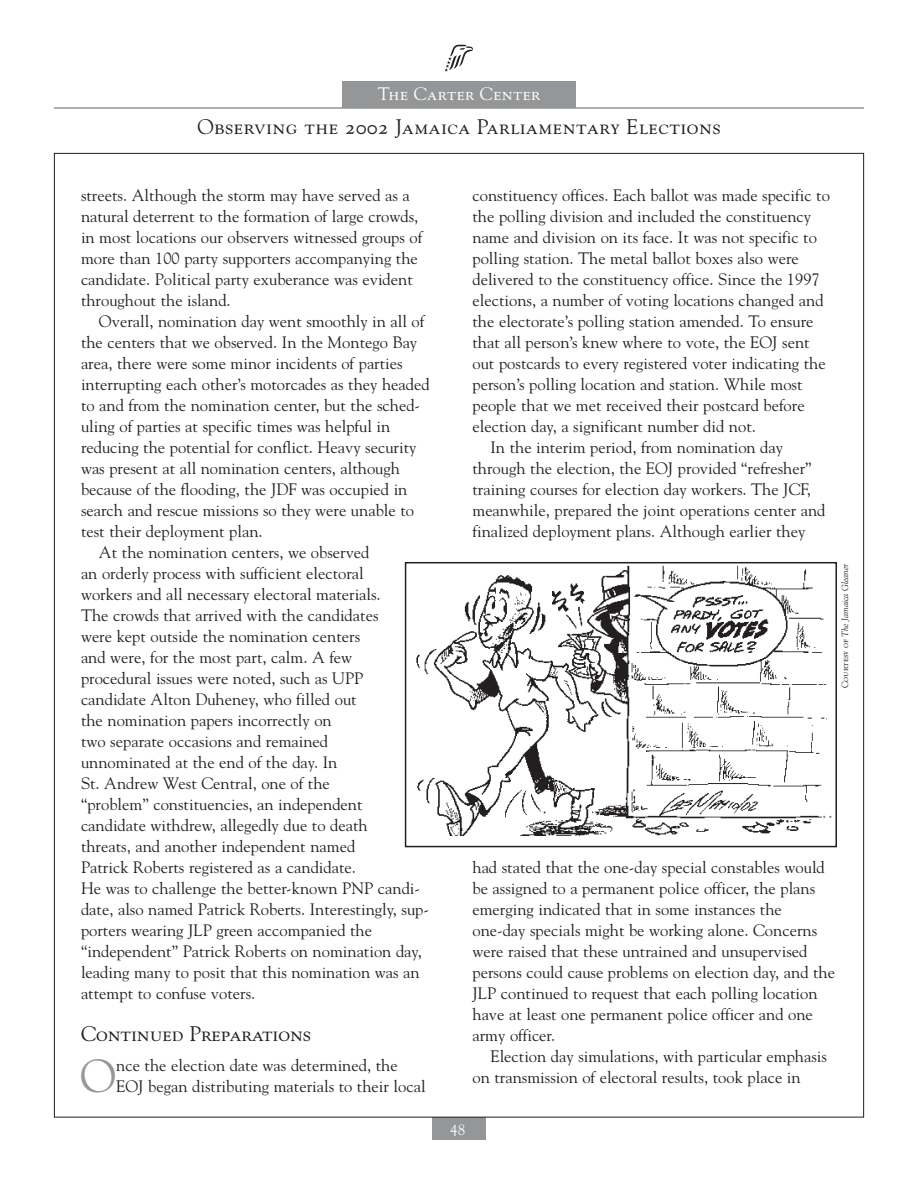
<style>
.page{position:relative;width:918px;height:1188px;background:#fff}
.page>*{position:absolute;margin:0;border:0;box-sizing:border-box;transform-origin:0 0}
.t1{font:46.35px "Goudy";color:#949698}
.t2{font:21px "Goudy SC";letter-spacing:.025em;color:#231f20}
.t3{font:21px "Goudy SC";color:#231f20}
.t4{font:18px "Goudy SC";letter-spacing:.025em;color:#fff}
.t5{font:16.5px/21px "Goudy";color:#231f20}
.t6{font:15px "Goudy";color:#fff}
.t7{font:9px "Goudy Italic Os F";color:#231f20}
.s1{font-family:"Goudy SC"}
</style>
<div class="page">
<div style="left:432px;top:1118px;width:54px;height:22px;background:#949698"></div>
<div style="left:342px;top:81px;width:234px;height:27px;background:#949698"></div>
<hr style="left:54px;top:107px;width:810px;height:2px;background:#949698">
<svg style="left:444px;top:45px;width:29px;height:27px"></svg>
<img style="left:416px;top:566px;width:416px;height:270px">
<div style="left:405px;top:562px;width:432px;height:285px;border:2px solid #231f20"></div>
<p class="t4" style="left:378px;top:87px;width:164px">The Carter Center</p>
<p class="t2" style="left:197px;top:118px;width:525px">Observing the 2002 Jamaica Parliamentary Elections</p>
<p class="t5" style="left:81px;top:186px;width:343px">streets. Although the storm may have served as a natural deterrent to the formation of large crowds, in most locations our observers witnessed groups of more than 100 party supporters accompanying the candidate. Political party exuberance was evident throughout the island.</p>
<p class="t5" style="left:99px;top:312px;width:327px">Overall, nomination day went smoothly in all of</p>
<p class="t5" style="left:81px;top:333px;width:338px">the centers that we observed. In the Montego Bay</p>
<p class="t5" style="left:81px;top:354px;width:323px">area, there were some minor incidents of parties</p>
<p class="t5" style="left:81px;top:375px;width:350px">interrupting each other’s motorcades as they headed</p>
<p class="t5" style="left:81px;top:396px;width:341px">to and from the nomination center, but the sched-</p>
<p class="t5" style="left:81px;top:417px;width:311px">uling of parties at specific times was helpful in</p>
<p class="t5" style="left:81px;top:438px;width:337px">reducing the potential for conflict. Heavy security</p>
<p class="t5" style="left:81px;top:459px;width:321px">was present at all nomination centers, although</p>
<p class="t5" style="left:81px;top:480px;width:328px">because of the flooding, the JDF was occupied in</p>
<p class="t5" style="left:81px;top:501px;width:335px">search and rescue missions so they were unable to</p>
<p class="t5" style="left:81px;top:522px;width:183px">test their deployment plan.</p>
<p class="t5" style="left:99px;top:543px;width:272px">At the nomination centers, we observed</p>
<p class="t5" style="left:81px;top:564px;width:284px">an orderly process with sufficient electoral</p>
<p class="t5" style="left:81px;top:585px;width:301px">workers and all necessary electoral materials.</p>
<p class="t5" style="left:81px;top:606px;width:299px">The crowds that arrived with the candidates</p>
<p class="t5" style="left:81px;top:627px;width:281px">were kept outside the nomination centers</p>
<p class="t5" style="left:81px;top:648px;width:273px">and were, for the most part, calm. A few</p>
<p class="t5" style="left:81px;top:669px;width:284px">procedural issues were noted, such as UPP</p>
<p class="t5" style="left:81px;top:690px;width:277px">candidate Alton Duheney, who filled out</p>
<p class="t5" style="left:81px;top:711px;width:252px">the nomination papers incorrectly on</p>
<p class="t5" style="left:81px;top:732px;width:249px">two separate occasions and remained</p>
<p class="t5" style="left:81px;top:753px;width:258px">unnominated at the end of the day. In</p>
<p class="t5" style="left:81px;top:774px;width:250px">St. Andrew West Central, one of the</p>
<p class="t5" style="left:81px;top:795px;width:283px">“problem” constituencies, an independent</p>
<p class="t5" style="left:81px;top:816px;width:288px">candidate withdrew, allegedly due to death</p>
<p class="t5" style="left:81px;top:837px;width:276px">threats, and another independent named</p>
<p class="t5" style="left:81px;top:858px;width:277px">Patrick Roberts registered as a candidate.</p>
<p class="t5" style="left:81px;top:879px;width:341px">He was to challenge the better-known PNP candi-</p>
<p class="t5" style="left:81px;top:900px;width:350px">date, also named Patrick Roberts. Interestingly, sup-</p>
<p class="t5" style="left:81px;top:921px;width:293px">porters wearing JLP green accompanied the</p>
<p class="t5" style="left:81px;top:942px;width:342px">“independent” Patrick Roberts on nomination day,</p>
<p class="t5" style="left:81px;top:963px;width:340px">leading many to posit that this nomination was an</p>
<p class="t5" style="left:81px;top:984px;width:176px">attempt to confuse voters.</p>
<p class="t3" style="left:81px;top:1026px;width:232px">Continued Preparations</p>
<h1 class="t1" style="left:80px;top:1058px;width:38px">O</h1>
<p class="t5" style="left:116px;top:1056px;width:311px">nce the election date was determined, the<br>EOJ began distributing materials to their local</p>
<p class="t5" style="left:472px;top:186px;width:359px">constituency offices. Each ballot was made specific to</p>
<p class="t5" style="left:472px;top:207px;width:340px">the polling division and included the constituency</p>
<p class="t5" style="left:472px;top:228px;width:346px">name and division on its face. It was not specific to</p>
<p class="t5" style="left:472px;top:249px;width:328px">polling station. The metal ballot boxes also were</p>
<p class="t5" style="left:472px;top:270px;width:349px">delivered to the constituency office. Since the 1997</p>
<p class="t5" style="left:472px;top:291px;width:353px">elections, a number of voting locations changed and</p>
<p class="t5" style="left:472px;top:312px;width:343px">the electorate’s polling station amended. To ensure</p>
<p class="t5" style="left:472px;top:333px;width:339px">that all person’s knew where to vote, the EOJ sent</p>
<p class="t5" style="left:472px;top:354px;width:355px">out postcards to every registered voter indicating the</p>
<p class="t5" style="left:472px;top:375px;width:332px">person’s polling location and station. While most</p>
<p class="t5" style="left:472px;top:396px;width:334px">people that we met received their postcard before</p>
<p class="t5" style="left:472px;top:417px;width:285px">election day, a significant number did not.</p>
<p class="t5" style="left:490px;top:438px;width:294px">In the interim period, from nomination day</p>
<p class="t5" style="left:472px;top:459px;width:341px">through the election, the EOJ provided “refresher”</p>
<p class="t5" style="left:472px;top:480px;width:340px">training courses for election day workers. The JCF,</p>
<p class="t5" style="left:472px;top:501px;width:354px">meanwhile, prepared the joint operations center and</p>
<p class="t5" style="left:472px;top:522px;width:334px">finalized deployment plans. Although earlier they</p>
<p class="t7" style="left:841px;top:688px;width:126px;rotate:-90deg"><span class="s1">Courtesy of</span> The Jamaica Gleaner</p>
<p class="t5" style="left:472px;top:858px;width:364px">had stated that the one-day special constables would be assigned to a permanent police officer, the plans emerging indicated that in some instances the one-day specials might be working alone. Concerns were raised that these untrained and unsupervised persons could cause problems on election day, and the JLP continued to request that each polling location have at least one permanent police officer and one army officer.</p>
<p class="t5" style="left:472px;top:1047px;width:356px;text-indent:18px">Election day simulations, with particular emphasis on transmission of electoral results, took place in</p>
<p class="t6" style="left:450px;top:1123px;width:17px">48</p>
</div>
